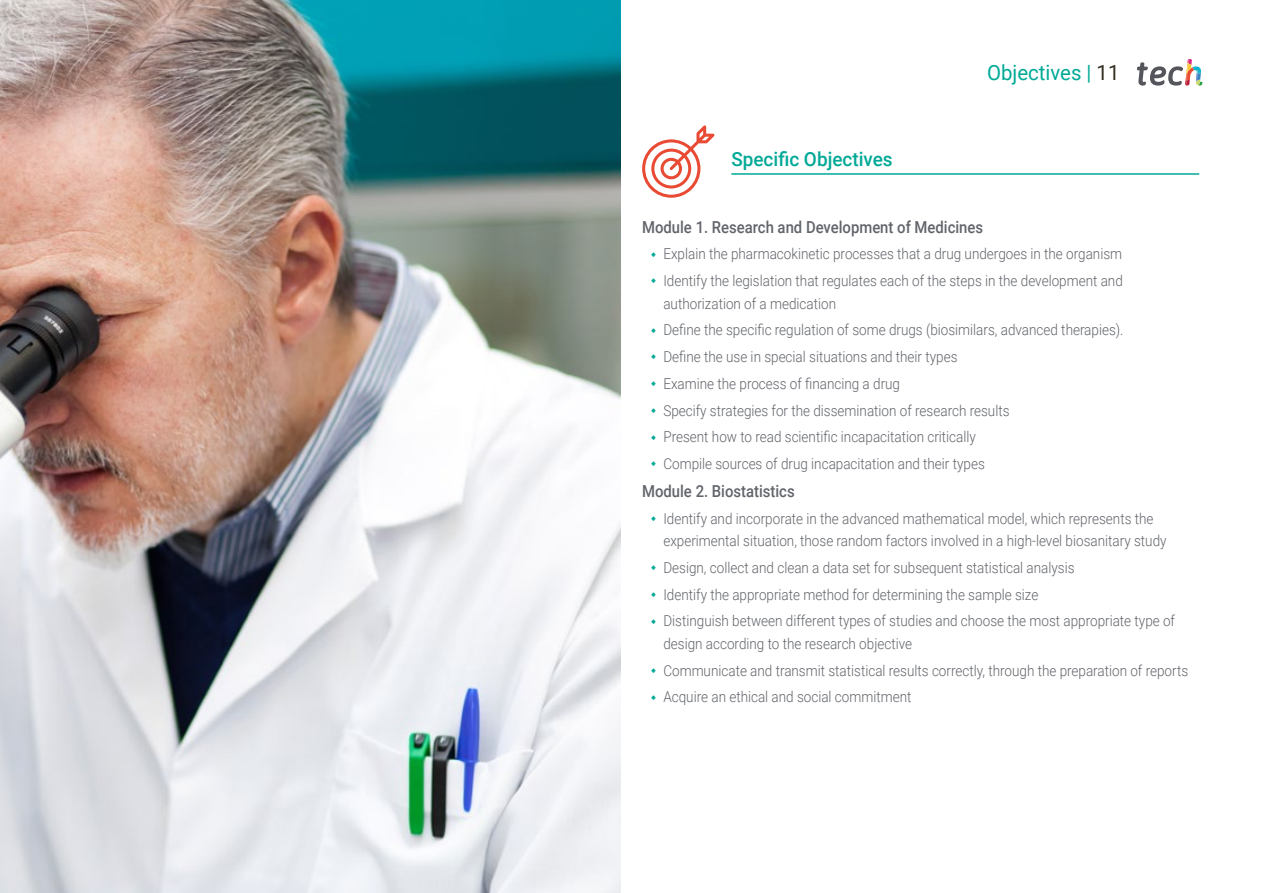
<style>
.page{position:relative;width:1263px;height:893px;background:#fff}
.page>*{position:absolute;margin:0;border:0;box-sizing:border-box;transform-origin:0 0}
.t1{font:21px "Roboto";color:#00a996}
.t2{font:500 19.5px "Roboto";color:#00a996}
.t3{font:500 16.5px "Roboto";color:#61646a;scale:.9 1}
.t4{font:300 15px/26.7px "Roboto";color:#61646a;scale:.9 1}
.s1{color:#312e20}
</style>
<div class="page">
<img style="left:0;top:0;width:621px;height:893px">
<svg style="left:642px;top:125px;width:72px;height:73px"></svg>
<hr style="left:731px;top:174px;width:468px;height:1px;background:#00a996">
<svg style="left:1137px;top:59px;width:65px;height:27px"></svg>
<h2 class="t2" style="left:731px;top:145px;width:163px">Specific Objectives</h2>
<h1 class="t1" style="left:987px;top:57px;width:134px">Objectives | <span class="s1">11</span></h1>
<p class="t3" style="left:642px;top:215px;width:380px">Module 1. Research and Development of Medicines</p>
<p class="t4" style="left:663px;top:240px;width:512px">Explain the pharmacokinetic processes that a drug undergoes in the organism<br>Identify the legislation that regulates each of the steps in the development and</p>
<p class="t4" style="left:663px;top:289px;width:513px">authorization of a medication<br>Define the specific regulation of some drugs (biosimilars, advanced therapies).<br>Define the use in special situations and their types<br>Examine the process of financing a drug<br>Specify strategies for the dissemination of research results<br>Present how to read scientific incapacitation critically<br>Compile sources of drug incapacitation and their types</p>
<p class="t3" style="left:642px;top:479px;width:171px">Module 2. Biostatistics</p>
<p class="t4" style="left:663px;top:507px;width:561px;line-height:22.5px">Identify and incorporate in the advanced mathematical model, which represents the experimental situation, those random factors involved in a high-level biosanitary study</p>
<p class="t4" style="left:663px;top:554px;width:570px">Design, collect and clean a data set for subsequent statistical analysis<br>Identify the appropriate method for determining the sample size<br>Distinguish between different types of studies and choose the most appropriate type of</p>
<p class="t4" style="left:663px;top:630px;width:585px">design according to the research objective<br>Communicate and transmit statistical results correctly, through the preparation of reports<br>Acquire an ethical and social commitment</p>
</div>
